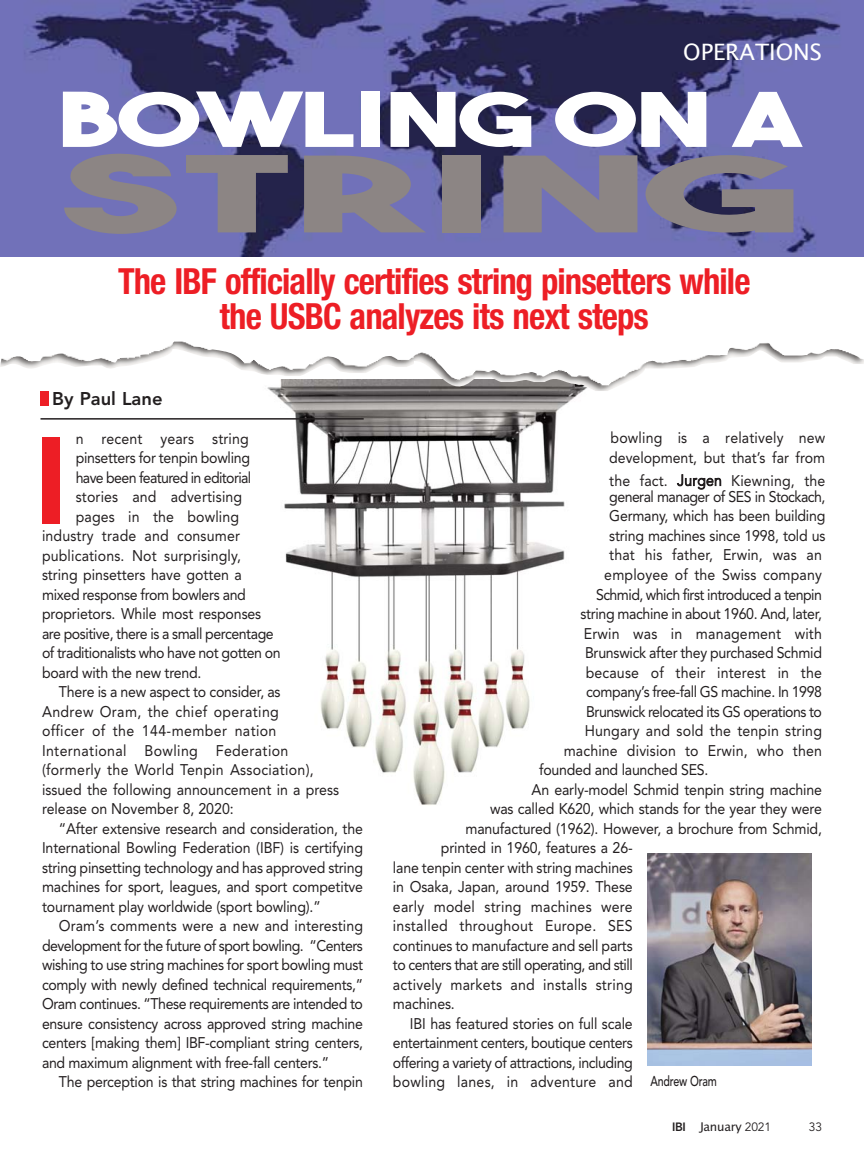
<style>
.page{position:relative;width:864px;height:1161px;background:#fff}
.page>*{position:absolute;margin:0;border:0;box-sizing:border-box;transform-origin:0 0}
.t1{font:117.15px "The Bold Font";color:#ed1e25;scale:.86 1}
.t2{font:105px "The Bold Font";color:#8c8584;scale:2.15 1}
.t3{font:75px "The Bold Font";color:#fff;scale:1.46 1}
.t4{font:38.7px/35.1px "NH77";letter-spacing:-.025em;color:#ed1e25;text-align:center;scale:.96 1}
.t5{font:22.5px "Lucida Grande";color:#fff}
.t6{font:800 18.3px "Avenir LT Std";color:#231f20}
.t7{font:15.3px/19.5px "Avenir LT Std";letter-spacing:-.01em;color:#231f20;scale:.92 1}
.t8{font:15.3px "Avenir LT Std";letter-spacing:.01em;color:#231f20;scale:.92 1}
.t9{font:15.3px "Avenir LT Std";letter-spacing:-.03em;color:#231f20;scale:.92 1}
.t10{font:15.3px "Avenir LT Std";letter-spacing:-.035em;color:#231f20;scale:.92 1}
.t11{font:15.3px "Avenir LT Std";letter-spacing:.015em;color:#231f20;scale:.92 1}
.t12{font:15.3px/16.2px "Avenir LT Std";letter-spacing:-.04em;color:#231f20;scale:.92 1}
.t13{font:15.3px "Avenir LT Std";letter-spacing:.03em;color:#231f20;scale:.92 1}
.t14{font:15.3px "Avenir LT Std";letter-spacing:.02em;color:#231f20;scale:.92 1}
.t15{font:15.3px "Avenir LT Std";letter-spacing:.025em;color:#231f20;scale:.92 1}
.t16{font:15.3px "Avenir LT Std";letter-spacing:-.045em;color:#231f20;scale:.92 1}
.t17{font:500 14.25px "Avenir LT Std";letter-spacing:-.015em;color:#231f20;scale:.75 1}
.t18{font:12px "Lucida Grande";letter-spacing:-.02em;color:#231f20}
.t19{font:12px "Avenir LT Std";color:#231f20}
.s1{font-family:"Avenir";font-weight:300}
.s2{font-family:"Avenir LT Std";font-weight:800}
.s3{font-family:"Avenir LT Std"}
</style>
<div class="page">
<img style="left:273px;top:393px;width:307px;height:412px">
<img style="left:0;top:0;width:864px;height:256px">
<img style="left:0;top:341px;width:864px;height:52px">
<div style="left:40px;top:391px;width:9px;height:15px;background:#ed1e25"></div>
<hr style="left:40px;top:418px;width:324px;height:2px;background:#231f20">
<img style="left:648px;top:854px;width:164px;height:211px">
<p class="t5" style="left:683px;top:39px;width:140px">OPERATIONS</p>
<p class="t3" style="left:57px;top:92px;width:512px">BOWLING ON A</p>
<p class="t2" style="left:60px;top:155px;width:346px">STRING</p>
<p class="t4" style="left:118px;top:267px;width:660px">The IBF officially certifies string pinsetters while the USBC analyzes its next steps</p>
<p class="t6" style="left:52px;top:389px;width:112px">By Paul Lane</p>
<p class="t8" style="left:76px;top:432px;width:190px">n recent years string</p>
<p class="t7" style="left:76px;top:450px;width:191px">pinsetters for tenpin bowling</p>
<p class="t16" style="left:76px;top:471px;width:192px">have been featured in editorial</p>
<p class="t8" style="left:76px;top:491px;width:182px">stories and advertising</p>
<p class="t8" style="left:76px;top:510px;width:179px">pages in the bowling</p>
<p class="t8" style="left:42px;top:530px;width:217px">industry trade and consumer</p>
<p class="t8" style="left:42px;top:549px;width:218px">publications. Not surprisingly,</p>
<p class="t7" style="left:42px;top:567px;width:219px">string pinsetters have gotten a</p>
<p class="t7" style="left:42px;top:586px;width:223px">mixed response from bowlers and</p>
<p class="t7" style="left:42px;top:606px;width:240px">proprietors. While most responses</p>
<p class="t9" style="left:42px;top:627px;width:253px">are positive, there is a small percentage</p>
<p class="t9" style="left:42px;top:647px;width:261px">of traditionalists who have not gotten on</p>
<p class="t7" style="left:42px;top:664px;width:175px">board with the new trend.</p>
<p class="t7" style="left:59px;top:684px;width:242px">There is a new aspect to consider, as</p>
<p class="t15" style="left:42px;top:705px;width:259px">Andrew Oram, the chief operating</p>
<p class="t13" style="left:42px;top:725px;width:256px">officer of the 144-member nation</p>
<p class="t13" style="left:42px;top:744px;width:269px">International Bowling Federation</p>
<p class="t14" style="left:42px;top:764px;width:297px">(formerly the World Tenpin Association),</p>
<p class="t7" style="left:42px;top:781px;width:325px">issued the following announcement in a press</p>
<p class="t7" style="left:42px;top:801px;width:210px">release on November 8, 2020:</p>
<p class="t7" style="left:59px;top:820px;width:332px">“After extensive research and consideration, the</p>
<p class="t7" style="left:42px;top:840px;width:350px">International Bowling Federation (IBF) is certifying</p>
<p class="t7" style="left:42px;top:859px;width:350px">string pinsetting technology and has approved string</p>
<p class="t7" style="left:42px;top:879px;width:350px">machines for sport, leagues, and sport competitve</p>
<p class="t7" style="left:42px;top:898px;width:304px">tournament play worldwide (sport bowling).”</p>
<p class="t7" style="left:59px;top:918px;width:332px">Oram’s comments were a new and interesting</p>
<p class="t10" style="left:42px;top:939px;width:350px">development for the future of sport bowling. “Centers</p>
<p class="t7" style="left:42px;top:957px;width:350px">wishing to use string machines for sport bowling must</p>
<p class="t7" style="left:42px;top:976px;width:350px">comply with newly defined technical requirements,”</p>
<p class="t9" style="left:42px;top:998px;width:350px">Oram continues. “These requirements are intended to</p>
<p class="t7" style="left:42px;top:1015px;width:350px">ensure consistency across approved string machine</p>
<p class="t7" style="left:42px;top:1035px;width:350px">centers [making them] IBF-compliant string centers,</p>
<p class="t7" style="left:42px;top:1054px;width:314px">and maximum alignment with free-fall centers.”</p>
<p class="t7" style="left:59px;top:1074px;width:332px">The perception is that string machines for tenpin</p>
<p class="t1" style="left:38px;top:437px;width:33px">I</p>
<p class="t7" style="left:609px;top:430px;width:236px">bowling is a relatively new development, but that’s far from</p>
<p class="t12" style="left:609px;top:474px;width:236px">the fact. <span class="s1">Jurgen</span> Kiewning, the general manager of SES in Stockach,</p>
<p class="t7" style="left:609px;top:508px;width:236px">Germany, which has been building</p>
<p class="t7" style="left:609px;top:527px;width:236px">string machines since 1998, told us</p>
<p class="t8" style="left:609px;top:549px;width:233px">that his father, Erwin, was an</p>
<p class="t8" style="left:604px;top:569px;width:238px">employee of the Swiss company</p>
<p class="t12" style="left:596px;top:588px;width:247px">Schmid, which first introduced a tenpin</p>
<p class="t7" style="left:581px;top:606px;width:264px">string machine in about 1960. And, later,</p>
<p class="t8" style="left:584px;top:627px;width:260px">Erwin was in management with</p>
<p class="t7" style="left:585px;top:645px;width:259px">Brunswick after they purchased Schmid</p>
<p class="t8" style="left:586px;top:666px;width:258px">because of their interest in the</p>
<p class="t9" style="left:586px;top:686px;width:258px">company’s free-fall GS machine. In 1998</p>
<p class="t10" style="left:586px;top:705px;width:258px">Brunswick relocated its GS operations to</p>
<p class="t8" style="left:585px;top:725px;width:259px">Hungary and sold the tenpin string</p>
<p class="t8" style="left:564px;top:744px;width:282px">machine division to Erwin, who then</p>
<p class="t7" style="left:539px;top:762px;width:186px">founded and launched SES.</p>
<p class="t7" style="left:532px;top:781px;width:317px">An early-model Schmid tenpin string machine</p>
<p class="t7" style="left:490px;top:801px;width:362px">was called K620, which stands for the year they were</p>
<p class="t7" style="left:465px;top:820px;width:389px">manufactured (1962). However, a brochure from Schmid,</p>
<p class="t7" style="left:441px;top:840px;width:210px">printed in 1960, features a 26-</p>
<p class="t7" style="left:393px;top:859px;width:262px">lane tenpin center with string machines</p>
<p class="t7" style="left:393px;top:879px;width:262px">in Osaka, Japan, around 1959. These</p>
<p class="t11" style="left:393px;top:900px;width:262px">early model string machines were</p>
<p class="t11" style="left:393px;top:920px;width:262px">installed throughout Europe. SES</p>
<p class="t7" style="left:393px;top:937px;width:262px">continues to manufacture and sell parts</p>
<p class="t10" style="left:393px;top:959px;width:262px">to centers that are still operating, and still</p>
<p class="t11" style="left:393px;top:978px;width:262px">actively markets and installs string</p>
<p class="t7" style="left:393px;top:996px;width:69px">machines.</p>
<p class="t7" style="left:410px;top:1015px;width:244px">IBI has featured stories on full scale</p>
<p class="t9" style="left:393px;top:1037px;width:262px">entertainment centers, boutique centers</p>
<p class="t9" style="left:393px;top:1056px;width:262px">offering a variety of attractions, including</p>
<p class="t11" style="left:393px;top:1076px;width:262px">bowling lanes, in adventure and</p>
<p class="t17" style="left:650px;top:1076px;width:90px">Andrew Oram</p>
<p class="t18" style="left:672px;top:1120px;width:100px"><span class="s2">IBI</span> January <span class="s3">2021</span></p>
<p class="t19" style="left:809px;top:1122px;width:15px">33</p>
</div>
